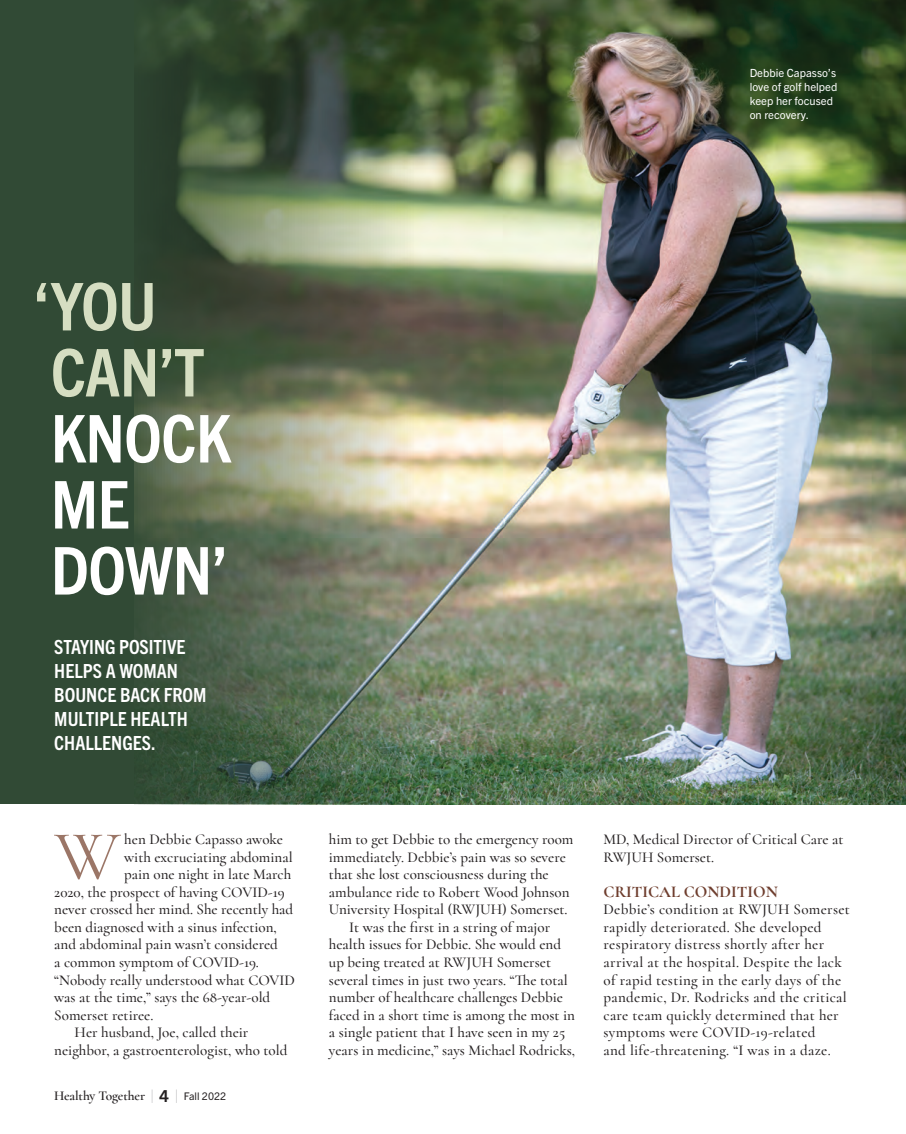
<style>
.page{position:relative;width:906px;height:1134px;background:#fff}
.page>*{position:absolute;margin:0;border:0;box-sizing:border-box;transform-origin:0 0}
.t1{font:71.1px "Cormorant";color:#9b7667}
.t2{font:700 condensed 66px/66px "Trade Gothic Next LT Pro";letter-spacing:-.01em;color:#fff;scale:1.05 1}
.t3{font:700 condensed 66px/66px "Trade Gothic Next LT Pro";letter-spacing:-.015em;color:#d6dec2;scale:1.05 1}
.t4{font:700 condensed 19.5px/24px "Trade Gothic Next LT Pro";color:#fff}
.t5{font:700 16.5px "Cormorant";color:#6e3d2d}
.t6{font:500 15px/17.5px "Cormorant";color:#231f20}
.t7{font:500 15px/17.5px "Cormorant";letter-spacing:.02em;color:#231f20}
.t8{font:600 13.5px "Cormorant";letter-spacing:-.01em;color:#231f20}
.t9{font:11.25px/14.2px "Trade Gothic Next LT Pro";color:#fff}
.s1{font-family:"Trade Gothic Next LT Pro";font-weight:300;font-size:17.1px;color:#808285}
.s2{font-family:"Trade Gothic Next LT Pro";font-weight:700;font-size:16.5px}
.s3{font-family:"Trade Gothic Next LT Pro";font-weight:400;font-size:10.5px}
</style>
<div class="page">
<img style="left:0;top:0;width:905px;height:804px">
<p class="t9" style="left:749px;top:65px;width:89px">Debbie Capasso’s love of golf helped keep her focused on recovery.</p>
<h2 class="t3" style="left:33px;top:269px;width:165px">‘YOU<br>CAN’T</h2>
<h2 class="t2" style="left:51px;top:401px;width:173px">KNOCK<br>ME<br>DOWN’</h2>
<h3 class="t4" style="left:54px;top:633px;width:154px">STAYING POSITIVE<br>HELPS A WOMAN<br>BOUNCE BACK FROM<br>MULTIPLE HEALTH<br>CHALLENGES.</h3>
<h1 class="t1" style="left:54px;top:813px;width:68px">W</h1>
<p class="t6" style="left:124px;top:830px;width:160px">hen Debbie Capasso awoke</p>
<p class="t6" style="left:124px;top:848px;width:170px">with excruciating abdominal</p>
<p class="t6" style="left:124px;top:865px;width:168px">pain one night in late March</p>
<p class="t6" style="left:54px;top:883px;width:232px">2020, the prospect of having COVID-19</p>
<p class="t6" style="left:54px;top:900px;width:240px">never crossed her mind. She recently had</p>
<p class="t6" style="left:54px;top:918px;width:224px">been diagnosed with a sinus infection,</p>
<p class="t6" style="left:54px;top:935px;width:225px">and abdominal pain wasn’t considered</p>
<p class="t6" style="left:54px;top:953px;width:206px">a common symptom of COVID-19.</p>
<p class="t6" style="left:54px;top:971px;width:242px">“Nobody really understood what COVID</p>
<p class="t6" style="left:54px;top:988px;width:217px">was at the time,” says the 68-year-old</p>
<p class="t6" style="left:54px;top:1006px;width:100px">Somerset retiree.</p>
<p class="t6" style="left:75px;top:1023px;width:175px">Her husband, Joe, called their</p>
<p class="t6" style="left:54px;top:1041px;width:234px">neighbor, a gastroenterologist, who told</p>
<p class="t8" style="left:54px;top:1087px;width:173px">Healthy Together <span class="s1">|</span> <span class="s2">4</span> <span class="s1">|</span> <span class="s3">Fall 2022</span></p>
<p class="t6" style="left:329px;top:830px;width:246px">him to get Debbie to the emergency room</p>
<p class="t6" style="left:329px;top:848px;width:238px">immediately. Debbie’s pain was so severe</p>
<p class="t6" style="left:329px;top:865px;width:221px">that she lost consciousness during the</p>
<p class="t6" style="left:329px;top:883px;width:242px">ambulance ride to Robert Wood Johnson</p>
<p class="t6" style="left:329px;top:900px;width:240px">University Hospital (RWJUH) Somerset.</p>
<p class="t6" style="left:349px;top:918px;width:203px">It was the first in a string of major</p>
<p class="t6" style="left:329px;top:935px;width:234px">health issues for Debbie. She would end</p>
<p class="t6" style="left:329px;top:953px;width:224px">up being treated at RWJUH Somerset</p>
<p class="t6" style="left:329px;top:971px;width:240px">several times in just two years. “The total</p>
<p class="t6" style="left:329px;top:988px;width:236px">number of healthcare challenges Debbie</p>
<p class="t6" style="left:329px;top:1006px;width:247px">faced in a short time is among the most in</p>
<p class="t6" style="left:329px;top:1023px;width:238px">a single patient that I have seen in my 25</p>
<p class="t6" style="left:329px;top:1041px;width:248px">years in medicine,” says Michael Rodricks,</p>
<p class="t6" style="left:603px;top:830px;width:241px">MD, Medical Director of Critical Care at<br>RWJUH Somerset.</p>
<p class="t5" style="left:603px;top:881px;width:176px">CRITICAL CONDITION</p>
<p class="t7" style="left:603px;top:900px;width:248px">Debbie’s condition at RWJUH Somerset rapidly deteriorated. She developed respiratory distress shortly after her arrival at the hospital. Despite the lack of rapid testing in the early days of the pandemic, Dr. Rodricks and the critical care team quickly determined that her symptoms were COVID-19-related<br>and life-threatening. “I was in a daze.</p>
</div>
